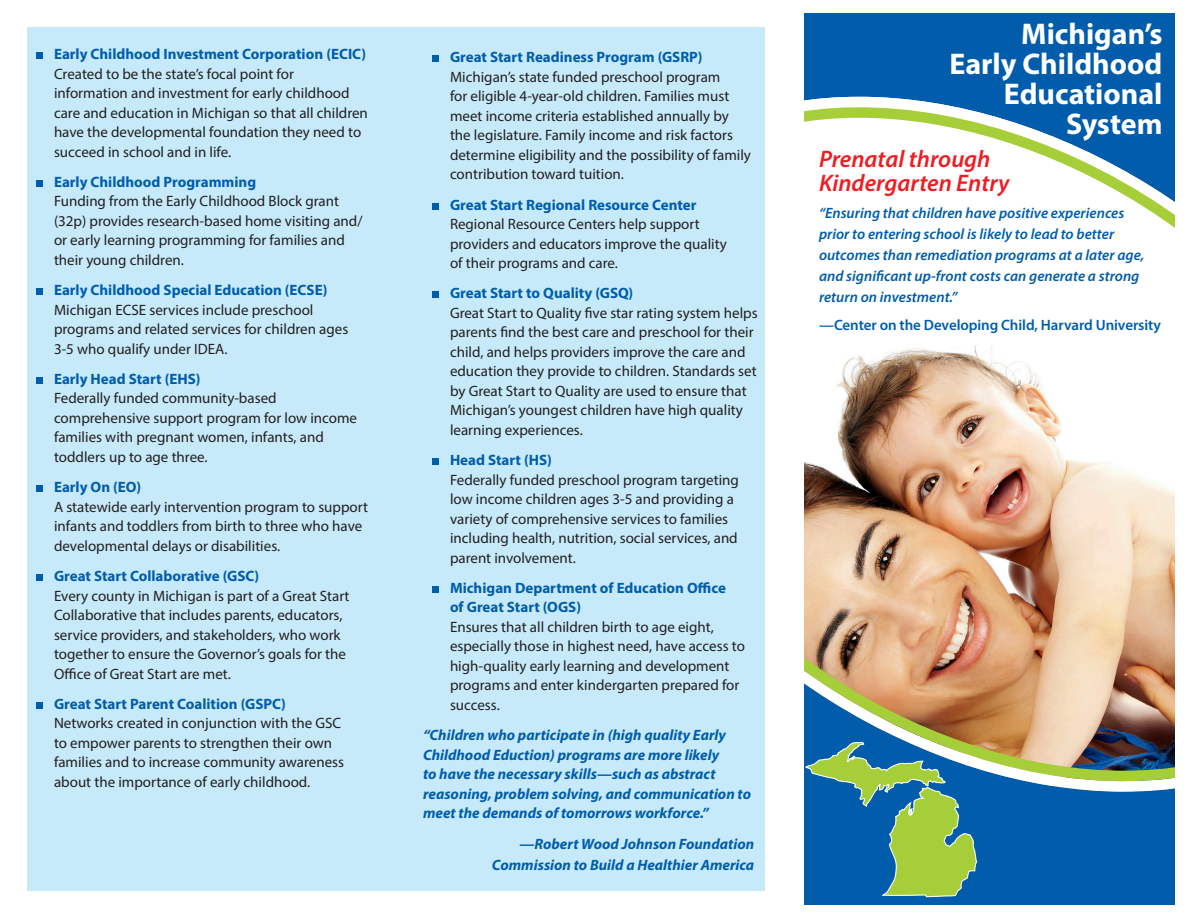
<style>
.page{position:relative;width:1188px;height:918px;background:#fff}
.page>*{position:absolute;margin:0;border:0;box-sizing:border-box;transform-origin:0 0}
.t1{font:700 30px/30px "Myriad Pro";color:#fff;text-align:right}
.a_body{font:italic 600 24px/24px "Myriad Pro";color:#ee1d23}
.a_bullet{font:15px/19.5px "Myriad Pro";color:#231f20}
.a_body-2{font:italic 700 15px/19.5px "Myriad Pro";color:#015dab}
.a_body-3{font:italic 600 15px/21px "Myriad Pro";color:#015dab}
.a_body-4{font:600 15px "Myriad Pro";letter-spacing:-.005em;color:#015dab}
.s1{font-weight:700;color:#015dab}
</style>
<div class="page">
<img style="left:804px;top:345px;width:371px;height:304px">
<div style="left:27px;top:27px;width:738px;height:864px;background:#c6eafa"></div>
<div style="left:804px;top:13px;width:371px;height:81px;background:#015dab"></div>
<div style="left:804px;top:794px;width:371px;height:111px;background:#015dab"></div>
<svg style="left:804px;top:94px;width:371px;height:134px"></svg>
<img style="left:804px;top:649px;width:371px;height:145px">
<div style="left:36px;top:52px;width:7px;height:7px;background:#015dab"></div>
<div style="left:36px;top:180px;width:7px;height:7px;background:#015dab"></div>
<div style="left:36px;top:288px;width:7px;height:7px;background:#015dab"></div>
<div style="left:36px;top:377px;width:7px;height:7px;background:#015dab"></div>
<div style="left:36px;top:485px;width:7px;height:7px;background:#015dab"></div>
<div style="left:36px;top:574px;width:7px;height:7px;background:#015dab"></div>
<div style="left:36px;top:702px;width:7px;height:7px;background:#015dab"></div>
<svg style="left:804px;top:742px;width:174px;height:156px;background:#488c87"></svg>
<div style="left:432px;top:55px;width:7px;height:7px;background:#015dab"></div>
<div style="left:432px;top:203px;width:7px;height:7px;background:#015dab"></div>
<div style="left:432px;top:291px;width:7px;height:7px;background:#015dab"></div>
<div style="left:432px;top:458px;width:7px;height:7px;background:#015dab"></div>
<div style="left:432px;top:586px;width:7px;height:7px;background:#015dab"></div>
<p class="a_bullet" style="left:54px;top:44px;width:315px"><span class="s1">Early Childhood Investment Corporation (ECIC)<br></span>Created to be the state’s focal point for information and investment for early childhood care and education in Michigan so that all children have the developmental foundation they need to succeed in school and in life.</p>
<p class="a_bullet" style="left:54px;top:172px;width:310px"><span class="s1">Early Childhood Programming<br></span>Funding from the Early Childhood Block grant (32p) provides research-based home visiting and/ or early learning programming for families and their young children.</p>
<p class="a_bullet" style="left:54px;top:280px;width:296px"><span class="s1">Early Childhood Special Education (ECSE)<br></span>Michigan ECSE services include preschool programs and related services for children ages 3-5 who qualify under IDEA.</p>
<p class="a_bullet" style="left:54px;top:369px;width:305px"><span class="s1">Early Head Start (EHS)<br></span>Federally funded community-based comprehensive support program for low income families with pregnant women, infants, and toddlers up to age three.</p>
<p class="a_bullet" style="left:54px;top:477px;width:316px"><span class="s1">Early On (EO)<br></span>A statewide early intervention program to support infants and toddlers from birth to three who have developmental delays or disabilities.</p>
<p class="a_bullet" style="left:54px;top:566px;width:297px"><span class="s1">Great Start Collaborative (GSC)<br></span>Every county in Michigan is part of a Great Start Collaborative that includes parents, educators, service providers, and stakeholders, who work together to ensure the Governor’s goals for the Office of Great Start are met.</p>
<p class="a_bullet" style="left:54px;top:694px;width:292px"><span class="s1">Great Start Parent Coalition (GSPC)<br></span>Networks created in conjunction with the GSC to empower parents to strengthen their own families and to increase community awareness about the importance of early childhood.</p>
<p class="a_bullet" style="left:450px;top:47px;width:302px"><span class="s1">Great Start Readiness Program (GSRP)<br></span>Michigan’s state funded preschool program<br>for eligible 4-year-old children. Families must meet income criteria established annually by the legislature. Family income and risk factors determine eligibility and the possibility of family contribution toward tuition.</p>
<p class="a_bullet" style="left:450px;top:195px;width:278px"><span class="s1">Great Start Regional Resource Center </span>Regional Resource Centers help support providers and educators improve the quality of their programs and care.</p>
<p class="a_bullet" style="left:450px;top:283px;width:309px"><span class="s1">Great Start to Quality (GSQ)<br></span>Great Start to Quality five star rating system helps parents find the best care and preschool for their child, and helps providers improve the care and education they provide to children. Standards set by Great Start to Quality are used to ensure that Michigan’s youngest children have high quality learning experiences.</p>
<p class="a_bullet" style="left:450px;top:450px;width:290px"><span class="s1">Head Start (HS)<br></span>Federally funded preschool program targeting low income children ages 3-5 and providing a variety of comprehensive services to families including health, nutrition, social services, and parent involvement.</p>
<p class="a_bullet" style="left:450px;top:578px;width:296px"><span class="s1">Michigan Department of Education Office<br>of Great Start (OGS)<br></span>Ensures that all children birth to age eight, especially those in highest need, have access to high-quality early learning and development programs and enter kindergarten prepared for success.</p>
<p class="a_body-2" style="left:423px;top:725px;width:330px">“Children who participate in (high quality Early Childhood Eduction) programs are more likely<br>to have the necessary skills—such as abstract reasoning, problem solving, and communication to meet the demands of tomorrows workforce.”</p>
<p class="a_body-2" style="left:492px;top:833px;width:264px;line-height:21px;text-align:right">—Robert Wood Johnson Foundation<br>Commission to Build a Healthier America</p>
<p class="t1" style="left:949px;top:17px;width:215px">Michigan’s<br>Early Childhood<br>Educational<br>System</p>
<p class="a_body" style="left:819px;top:147px;width:192px">Prenatal through<br>Kindergarten Entry</p>
<p class="a_body-3" style="left:819px;top:202px;width:327px">“Ensuring that children have positive experiences prior to entering school is likely to lead to better outcomes than remediation programs at a later age, and significant up-front costs can generate a strong return on investment.”</p>
<p class="a_body-4" style="left:819px;top:315px;width:344px">—Center on the Developing Child, Harvard University</p>
</div>
